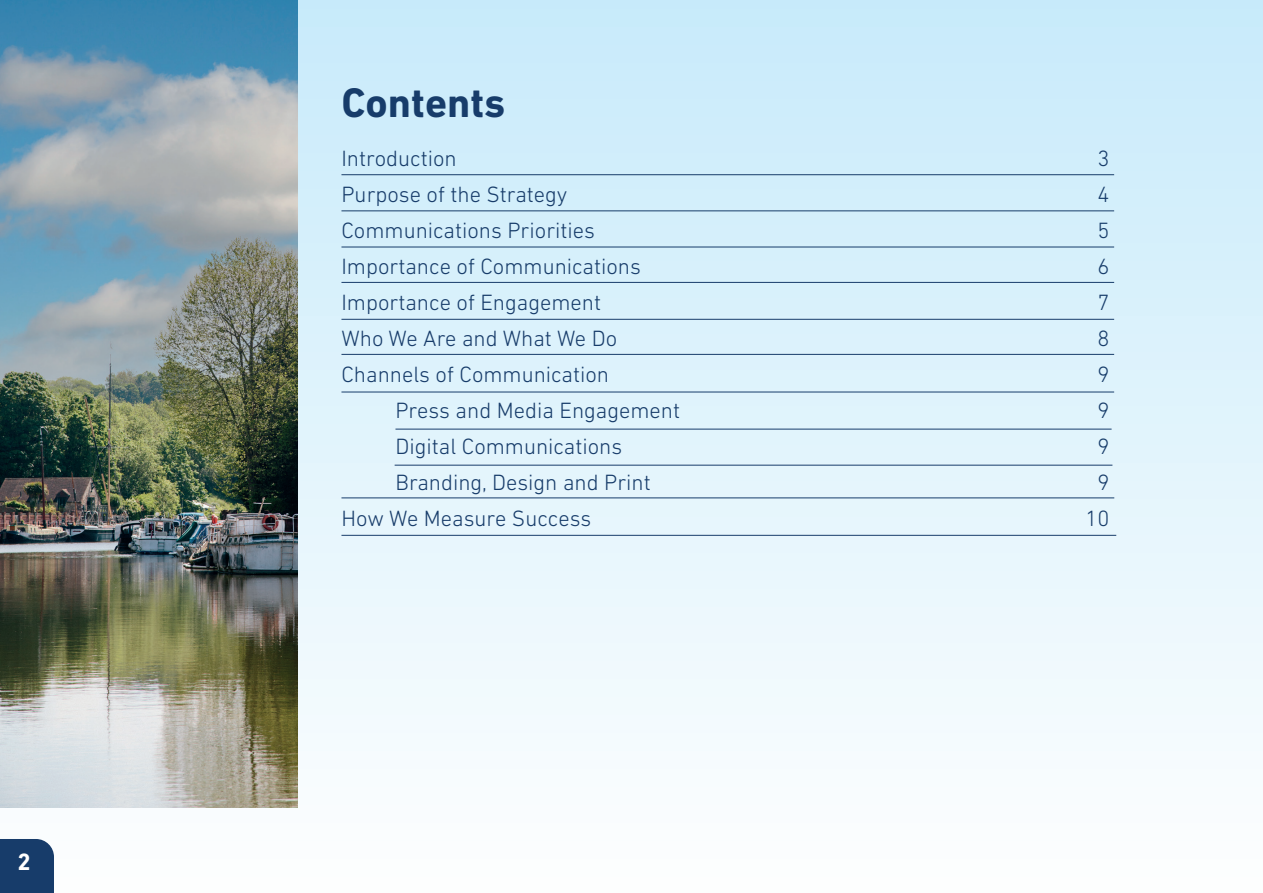
<style>
.page{position:relative;width:1263px;height:893px;background:#fff}
.page>*{position:absolute;margin:0;border:0;box-sizing:border-box;transform-origin:0 0}
.t1{font:700 42px "DIN Next LT Pro";color:#173c6a}
.t2{font:700 24px "DIN Next LT Pro";color:#fff}
.t3{font:300 22.5px "DIN Next LT Pro";color:#173c6a}
</style>
<div class="page">
<div style="left:0;top:0;width:1263px;height:893px;background:linear-gradient(to bottom,#c6e9fa,#fdfefe)"></div>
<div style="left:0;top:839px;width:54px;height:54px;background:#173c6a"></div>
<svg style="left:1250px;top:0;width:13px;height:893px"></svg>
<hr style="left:341px;top:354px;width:773px;height:1px;background:#173c6a">
<hr style="left:341px;top:174px;width:773px;height:1px;background:#173c6a">
<hr style="left:341px;top:210px;width:773px;height:1px;background:#173c6a">
<hr style="left:341px;top:247px;width:773px;height:1px;background:#173c6a">
<hr style="left:341px;top:282px;width:773px;height:1px;background:#173c6a">
<hr style="left:341px;top:319px;width:773px;height:1px;background:#173c6a">
<hr style="left:341px;top:497px;width:773px;height:1px;background:#173c6a">
<hr style="left:341px;top:535px;width:775px;height:1px;background:#173c6a">
<hr style="left:341px;top:392px;width:773px;height:1px;background:#173c6a">
<hr style="left:395px;top:429px;width:716px;height:1px;background:#173c6a">
<hr style="left:395px;top:465px;width:717px;height:1px;background:#173c6a">
<img style="left:0;top:0;width:298px;height:808px">
<p class="t2" style="left:17px;top:848px;width:15px">2</p>
<h1 class="t1" style="left:341px;top:78px;width:166px">Contents</h1>
<p class="t3" style="left:341px;top:145px;width:117px">Introduction</p>
<p class="t3" style="left:1097px;top:145px;width:13px">3</p>
<p class="t3" style="left:341px;top:181px;width:227px">Purpose of the Strategy</p>
<p class="t3" style="left:1097px;top:181px;width:13px">4</p>
<p class="t3" style="left:341px;top:217px;width:255px">Communications Priorities</p>
<p class="t3" style="left:1097px;top:217px;width:13px">5</p>
<p class="t3" style="left:341px;top:253px;width:301px">Importance of Communications</p>
<p class="t3" style="left:1097px;top:253px;width:13px">6</p>
<p class="t3" style="left:341px;top:289px;width:261px">Importance of Engagement</p>
<p class="t3" style="left:1097px;top:289px;width:13px">7</p>
<p class="t3" style="left:341px;top:325px;width:277px">Who We Are and What We Do</p>
<p class="t3" style="left:1097px;top:325px;width:13px">8</p>
<p class="t3" style="left:341px;top:361px;width:269px">Channels of Communication</p>
<p class="t3" style="left:1097px;top:361px;width:13px">9</p>
<p class="t3" style="left:395px;top:397px;width:286px">Press and Media Engagement</p>
<p class="t3" style="left:1097px;top:397px;width:13px">9</p>
<p class="t3" style="left:395px;top:433px;width:228px">Digital Communications</p>
<p class="t3" style="left:1097px;top:433px;width:13px">9</p>
<p class="t3" style="left:395px;top:469px;width:257px">Branding, Design and Print</p>
<p class="t3" style="left:1097px;top:469px;width:13px">9</p>
<p class="t3" style="left:341px;top:505px;width:251px">How We Measure Success</p>
<p class="t3" style="left:1085px;top:505px;width:25px">10</p>
</div>
